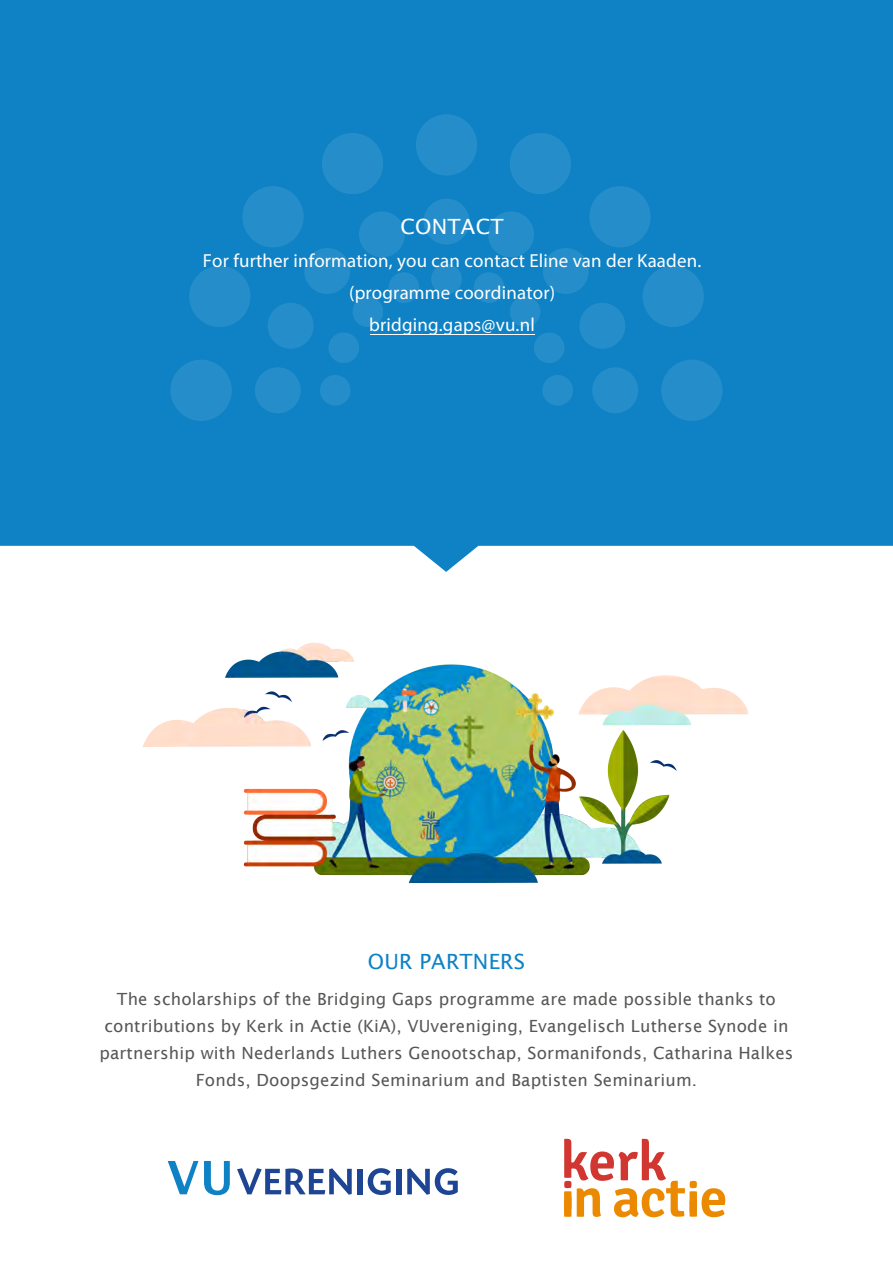
<style>
.page{position:relative;width:893px;height:1263px;background:#fff}
.page>*{position:absolute;margin:0;border:0;box-sizing:border-box;transform-origin:0 0}
.t1{font:21px "Lucida Sans";letter-spacing:.01em;color:#0e82c5}
.t2{font:21px "Lucida Sans";letter-spacing:.01em;color:#fff}
.t3{font:18.9px/32.1px "Myriad Pro";letter-spacing:.01em;color:#fff;text-align:center}
.t4{font:16.8px/27px "Lucida Sans";letter-spacing:.01em;color:#575756;text-align:center}
</style>
<div class="page">
<div style="left:0;top:0;width:893px;height:546px;background:#0e82c5"></div>
<svg style="left:170px;top:114px;width:552px;height:307px;background:#1485c6"></svg>
<svg style="left:168px;top:1161px;width:30px;height:33px"></svg>
<svg style="left:204px;top:1161px;width:26px;height:34px"></svg>
<svg style="left:237px;top:1168px;width:115px;height:27px"></svg>
<div style="left:358px;top:1169px;width:5px;height:25px;background:#1d4594"></div>
<svg style="left:368px;top:1168px;width:23px;height:27px"></svg>
<div style="left:396px;top:1169px;width:5px;height:25px;background:#1d4594"></div>
<svg style="left:407px;top:1168px;width:51px;height:27px"></svg>
<svg style="left:564px;top:1139px;width:161px;height:78px"></svg>
<hr style="left:370px;top:334px;width:164px;height:1px;background:#fff">
<img style="left:0;top:539px;width:812px;height:345px">
<p class="t2" style="left:400px;top:215px;width:105px">CONTACT</p>
<p class="t3" style="left:203px;top:245px;width:500px">For further information, you can contact Eline van der Kaaden. (programme coordinator)<br>bridging.gaps@vu.nl</p>
<p class="t1" style="left:368px;top:949px;width:159px">OUR PARTNERS</p>
<p class="t4" style="left:99px;top:985px;width:696px">The scholarships of the Bridging Gaps programme are made possible thanks to contributions by Kerk in Actie (KiA), VUvereniging, Evangelisch Lutherse Synode in partnership with Nederlands Luthers Genootschap, Sormanifonds, Catharina Halkes Fonds, Doopsgezind Seminarium and Baptisten Seminarium.</p>
</div>
